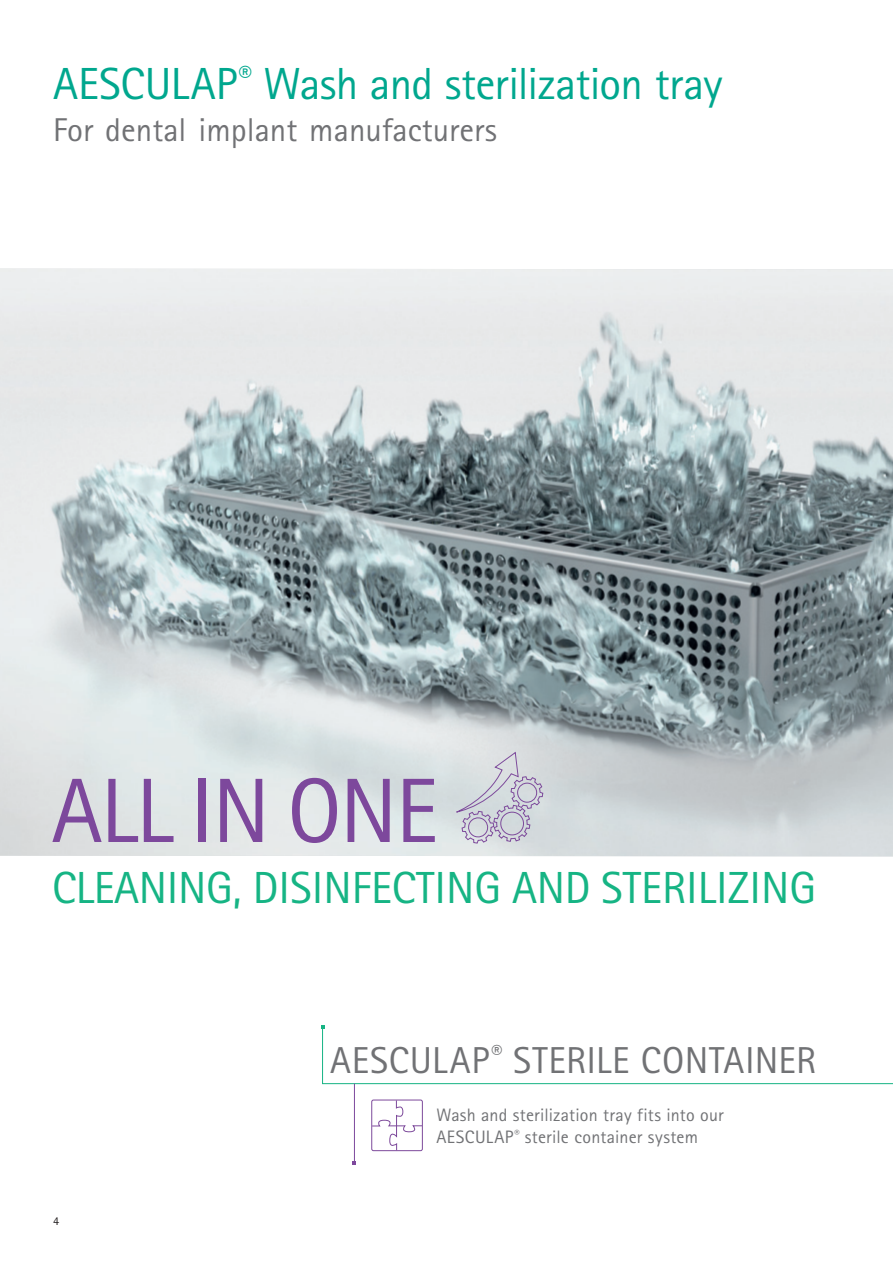
<style>
.page{position:relative;width:893px;height:1263px;background:#fff}
.page>*{position:absolute;margin:0;border:0;box-sizing:border-box;transform-origin:0 0}
.t1{font:91.5px "Rotis Sans Serif Pro";letter-spacing:-.02em;color:#7d489c}
.t2{font:45px "Rotis Sans Serif Pro";color:#16b484}
.t3{font:45px "Rotis Sans Serif Pro";letter-spacing:-.015em;color:#00a78e}
.t4{font:37.5px "Rotis Sans Serif Pro";letter-spacing:.02em;color:#717275}
.t5{font:33px "Rotis Sans Serif Pro";color:#717275}
.t6{font:18px/21.6px "Rotis Sans Serif Pro";letter-spacing:.01em;color:#717275}
.t7{font:12px "Rotis Sans Serif Pro";color:#231f20}
</style>
<div class="page">
<img style="left:0;top:269px;width:893px;height:587px">
<svg style="left:321px;top:1025px;width:572px;height:59px"></svg>
<hr style="left:354px;top:1084px;width:1px;height:79px;background:#7d489c">
<svg style="left:371px;top:1099px;width:52px;height:52px"></svg>
<svg style="left:456px;top:751px;width:88px;height:93px;background:#cdced8"></svg>
<h2 class="t3" style="left:53px;top:67px;width:671px">AESCULAP<sup>®</sup> Wash and sterilization tray</h2>
<h3 class="t5" style="left:53px;top:118px;width:445px">For dental implant manufacturers</h3>
<h1 class="t1" style="left:52px;top:777px;width:388px">ALL IN ONE</h1>
<h2 class="t2" style="left:52px;top:871px;width:766px">CLEANING, DISINFECTING AND STERILIZING</h2>
<h3 class="t4" style="left:330px;top:1046px;width:488px">AESCULAP<sup>®</sup> STERILE CONTAINER</h3>
<p class="t7" style="left:53px;top:1216px;width:7px">4</p>
<p class="t6" style="left:436px;top:1106px;width:289px">Wash and sterilization tray fits into our<br>AESCULAP<sup>®</sup> sterile container system</p>
</div>
